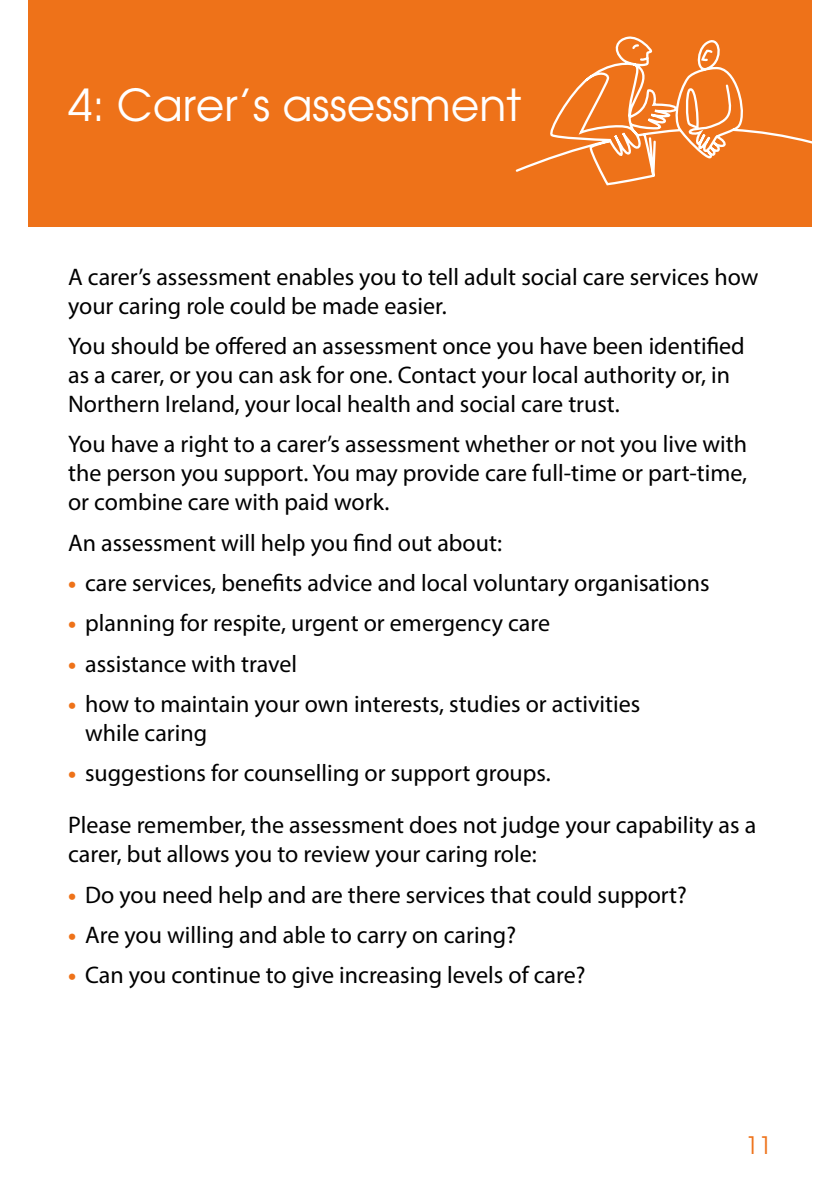
<style>
.page{position:relative;width:840px;height:1191px;background:#fff}
.page>*{position:absolute;margin:0;border:0;box-sizing:border-box;transform-origin:0 0}
.t1{font:44px "Avant Garde";color:#fff}
.t2{font:24px/29px "Myriad Pro";color:#000}
.t3{font:24px "Avant Garde";color:#ee7219}
.s1{font-weight:700;color:#ee7219}
</style>
<div class="page">
<div style="left:28px;top:0;width:783px;height:227px;background:#ee7219"></div>
<svg style="left:515px;top:36px;width:296px;height:150px"></svg>
<h1 class="t1" style="left:68px;top:77px;width:454px">4: Carer’s assessment</h1>
<p class="t2" style="left:68px;top:262px;width:691px">A carer’s assessment enables you to tell adult social care services how your caring role could be made easier.</p>
<p class="t2" style="left:68px;top:331px;width:677px">You should be offered an assessment once you have been identified as a carer, or you can ask for one. Contact your local authority or, in<br>Northern Ireland, your local health and social care trust.</p>
<p class="t2" style="left:68px;top:429px;width:680px;text-align:justify">You have a right to a carer’s assessment whether or not you live with the person you support. You may provide care full-time or part-time, or combine care with paid work.</p>
<p class="t2" style="left:68px;top:528px;width:435px">An assessment will help you find out about:</p>
<p class="t2" style="left:68px;top:568px;width:642px"><span class="s1">•</span> care services, benefits advice and local voluntary organisations</p>
<p class="t2" style="left:68px;top:608px;width:483px"><span class="s1">•</span> planning for respite, urgent or emergency care</p>
<p class="t2" style="left:68px;top:649px;width:230px"><span class="s1">•</span> assistance with travel</p>
<p class="t2" style="left:85px;top:689px;width:556px;text-indent:-17px"><span class="s1">•</span> how to maintain your own interests, studies or activities while caring</p>
<p class="t2" style="left:68px;top:747px;width:689px;line-height:51.6px"><span class="s1">•</span> suggestions for counselling or support groups.<br>Please remember, the assessment does not judge your capability as a</p>
<p class="t2" style="left:68px;top:839px;width:470px">carer, but allows you to review your caring role:</p>
<p class="t2" style="left:68px;top:879px;width:620px"><span class="s1">•</span> Do you need help and are there services that could support?</p>
<p class="t2" style="left:68px;top:920px;width:449px"><span class="s1">•</span> Are you willing and able to carry on caring?</p>
<p class="t2" style="left:68px;top:960px;width:518px"><span class="s1">•</span> Can you continue to give increasing levels of care?</p>
<p class="t3" style="left:744px;top:1130px;width:28px">11</p>
</div>
